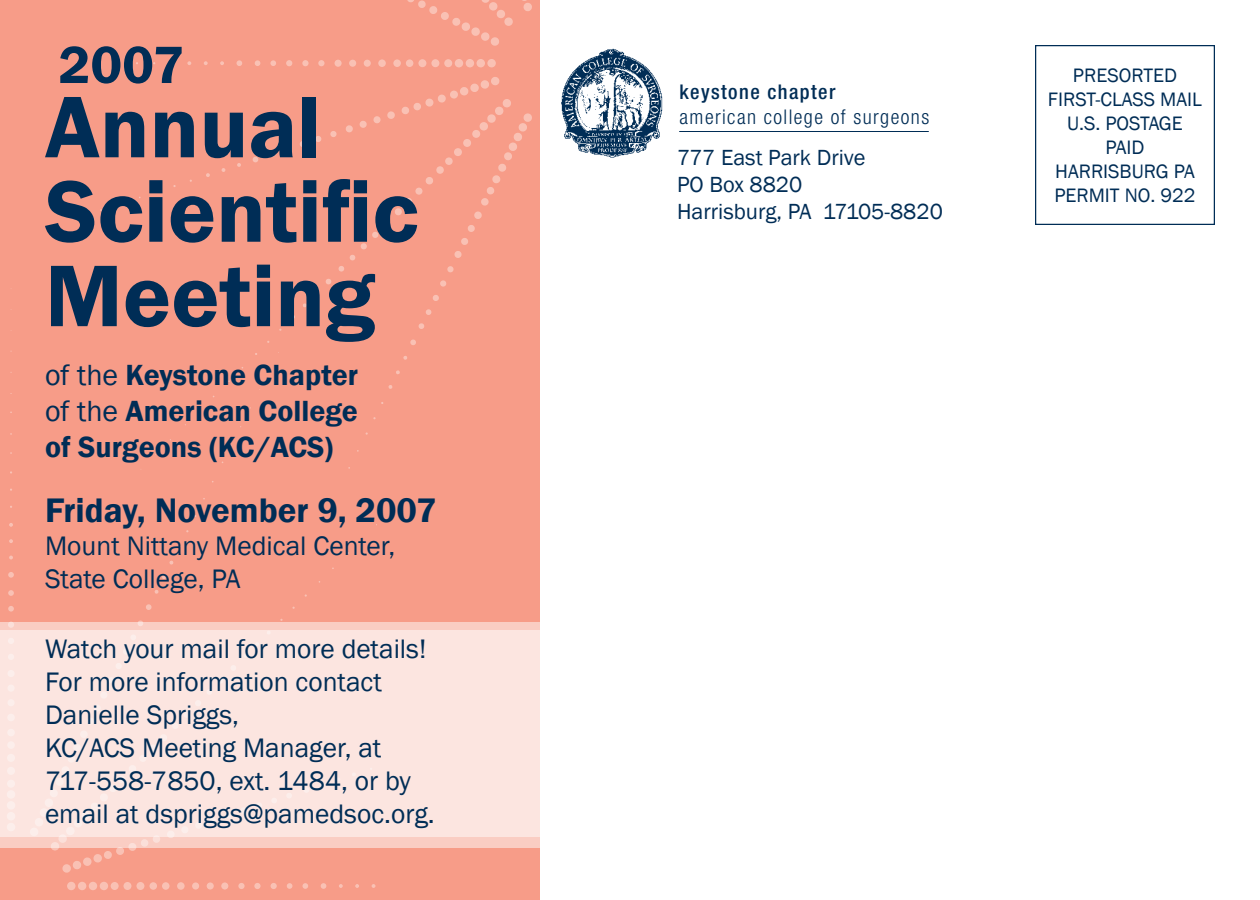
<style>
.page{position:relative;width:1260px;height:900px;background:#fff}
.page>*{position:absolute;margin:0;border:0;box-sizing:border-box;transform-origin:0 0}
.t1{font:600 90.5px/84.5px "Franklin Gothic";color:#002d56}
.t2{font:600 54.25px "Franklin Gothic";color:#002d56}
.t3{font:600 35px "Franklin Gothic";color:#002d56}
.t4{font:600 30px/36px "Franklin Gothic";color:#002d56;text-align:justify}
.t5{font:27.5px/33px "Franklin Gothic";color:#002d56}
.t6{font:22.5px/27px "Franklin Gothic";color:#002d56}
.t7{font:300 condensed 20.25px "Helvetica Neue";letter-spacing:.07em;color:#002d56}
.t8{font:500 condensed 20.25px "Helvetica Neue";letter-spacing:.07em;color:#002d56}
.t9{font:20px/24px "Franklin Gothic";color:#002d56;text-align:center}
.s1{font-weight:400}
</style>
<div class="page">
<hr style="left:679px;top:131px;width:250px;height:1px;background:#002d56">
<img style="left:561px;top:48px;width:102px;height:110px">
<div style="left:0;top:0;width:540px;height:900px;background:#f79c88"></div>
<svg style="left:8px;top:606px;width:6px;height:6px"></svg>
<svg style="left:8px;top:590px;width:6px;height:6px"></svg>
<svg style="left:8px;top:572px;width:6px;height:6px"></svg>
<svg style="left:9px;top:556px;width:4px;height:3px"></svg>
<svg style="left:9px;top:539px;width:4px;height:4px"></svg>
<svg style="left:9px;top:523px;width:4px;height:4px"></svg>
<div style="left:67px;top:882px;width:9px;height:8px;background:#f9c1b4;border-radius:50%"></div>
<div style="left:78px;top:882px;width:8px;height:8px;background:#f9c1b4;border-radius:50%"></div>
<div style="left:89px;top:882px;width:8px;height:8px;background:#f9c1b4;border-radius:50%"></div>
<div style="left:100px;top:882px;width:8px;height:8px;background:#f9c1b4;border-radius:50%"></div>
<div style="left:111px;top:882px;width:8px;height:8px;background:#f9c1b4;border-radius:50%"></div>
<div style="left:123px;top:882px;width:8px;height:8px;background:#f9c1b4;border-radius:50%"></div>
<div style="left:136px;top:882px;width:8px;height:8px;background:#f9c1b4;border-radius:50%"></div>
<div style="left:150px;top:882px;width:7px;height:8px;background:#f9c1b4;border-radius:50%"></div>
<div style="left:162px;top:882px;width:8px;height:8px;background:#f9c1b4;border-radius:50%"></div>
<div style="left:177px;top:882px;width:8px;height:8px;background:#f9c1b4;border-radius:50%"></div>
<div style="left:192px;top:882px;width:7px;height:8px;background:#f9c1b4;border-radius:50%"></div>
<svg style="left:207px;top:882px;width:7px;height:8px"></svg>
<svg style="left:221px;top:882px;width:7px;height:8px"></svg>
<div style="left:238px;top:883px;width:7px;height:6px;background:#f9c1b4;border-radius:50%"></div>
<div style="left:254px;top:883px;width:7px;height:6px;background:#f9c1b4;border-radius:50%"></div>
<svg style="left:271px;top:883px;width:6px;height:6px"></svg>
<svg style="left:287px;top:883px;width:5px;height:6px"></svg>
<svg style="left:303px;top:883px;width:5px;height:6px"></svg>
<svg style="left:321px;top:883px;width:5px;height:6px"></svg>
<svg style="left:339px;top:884px;width:4px;height:4px"></svg>
<svg style="left:355px;top:884px;width:4px;height:4px"></svg>
<svg style="left:372px;top:884px;width:3px;height:4px"></svg>
<svg style="left:62px;top:864px;width:9px;height:9px"></svg>
<svg style="left:72px;top:860px;width:10px;height:10px"></svg>
<svg style="left:83px;top:857px;width:9px;height:9px"></svg>
<svg style="left:93px;top:854px;width:9px;height:9px"></svg>
<svg style="left:103px;top:850px;width:9px;height:9px"></svg>
<div style="left:116px;top:846px;width:9px;height:9px;background:#f9c1b4;border-radius:3px"></div>
<svg style="left:29px;top:847px;width:195px;height:4px"></svg>
<div style="left:145px;top:604px;width:7px;height:6px;background:#f9c1b4;border-radius:2px"></div>
<svg style="left:154px;top:590px;width:5px;height:4px"></svg>
<svg style="left:162px;top:575px;width:4px;height:4px"></svg>
<svg style="left:169px;top:560px;width:5px;height:5px"></svg>
<div style="left:487px;top:59px;width:9px;height:8px;background:#f9c1b4;border-radius:50%"></div>
<div style="left:477px;top:59px;width:8px;height:8px;background:#f9c1b4;border-radius:50%"></div>
<div style="left:466px;top:59px;width:8px;height:8px;background:#f9c1b4;border-radius:50%"></div>
<div style="left:455px;top:59px;width:8px;height:8px;background:#f9c1b4;border-radius:50%"></div>
<div style="left:444px;top:59px;width:8px;height:8px;background:#f9c1b4;border-radius:50%"></div>
<div style="left:431px;top:59px;width:8px;height:8px;background:#f9c1b4;border-radius:50%"></div>
<div style="left:418px;top:59px;width:8px;height:8px;background:#f9c1b4;border-radius:50%"></div>
<div style="left:406px;top:59px;width:7px;height:8px;background:#f9c1b4;border-radius:50%"></div>
<div style="left:393px;top:59px;width:8px;height:8px;background:#f9c1b4;border-radius:50%"></div>
<div style="left:378px;top:59px;width:8px;height:8px;background:#f9c1b4;border-radius:50%"></div>
<div style="left:364px;top:60px;width:7px;height:7px;background:#f9c1b4;border-radius:50%"></div>
<div style="left:349px;top:60px;width:7px;height:7px;background:#f9c1b4;border-radius:50%"></div>
<div style="left:335px;top:60px;width:7px;height:7px;background:#f9c1b4;border-radius:50%"></div>
<div style="left:318px;top:60px;width:7px;height:6px;background:#f9c1b4;border-radius:50%"></div>
<div style="left:302px;top:60px;width:7px;height:6px;background:#f9c1b4;border-radius:50%"></div>
<svg style="left:286px;top:60px;width:6px;height:6px"></svg>
<svg style="left:270px;top:60px;width:6px;height:6px"></svg>
<svg style="left:255px;top:60px;width:5px;height:6px"></svg>
<svg style="left:237px;top:60px;width:5px;height:6px"></svg>
<svg style="left:220px;top:61px;width:4px;height:4px"></svg>
<svg style="left:204px;top:61px;width:4px;height:4px"></svg>
<svg style="left:187px;top:61px;width:4px;height:4px"></svg>
<svg style="left:325px;top:279px;width:7px;height:6px"></svg>
<svg style="left:314px;top:292px;width:4px;height:4px"></svg>
<svg style="left:303px;top:303px;width:4px;height:4px"></svg>
<svg style="left:291px;top:315px;width:4px;height:4px"></svg>
<svg style="left:490px;top:76px;width:10px;height:10px"></svg>
<svg style="left:480px;top:80px;width:10px;height:9px"></svg>
<svg style="left:470px;top:83px;width:9px;height:10px"></svg>
<svg style="left:459px;top:86px;width:10px;height:10px"></svg>
<svg style="left:450px;top:90px;width:8px;height:9px"></svg>
<svg style="left:437px;top:94px;width:9px;height:9px"></svg>
<div style="left:425px;top:98px;width:9px;height:9px;background:#f7a491;border-radius:3px"></div>
<svg style="left:330px;top:131px;width:7px;height:7px"></svg>
<div style="left:315px;top:136px;width:7px;height:6px;background:#f9c1b4;border-radius:3px"></div>
<svg style="left:299px;top:141px;width:7px;height:7px"></svg>
<svg style="left:285px;top:146px;width:6px;height:6px"></svg>
<svg style="left:270px;top:151px;width:6px;height:6px"></svg>
<svg style="left:252px;top:156px;width:7px;height:7px"></svg>
<svg style="left:237px;top:163px;width:4px;height:4px"></svg>
<svg style="left:221px;top:168px;width:5px;height:4px"></svg>
<svg style="left:206px;top:173px;width:4px;height:4px"></svg>
<svg style="left:338px;top:99px;width:194px;height:174px"></svg>
<svg style="left:440px;top:280px;width:7px;height:7px"></svg>
<svg style="left:433px;top:295px;width:6px;height:6px"></svg>
<div style="left:425px;top:309px;width:7px;height:6px;background:#f9c1b4;border-radius:2px"></div>
<div style="left:418px;top:323px;width:7px;height:6px;background:#f9c1b4;border-radius:2px"></div>
<div style="left:410px;top:339px;width:6px;height:7px;background:#f9c1b4;border-radius:2px"></div>
<svg style="left:403px;top:356px;width:4px;height:4px"></svg>
<svg style="left:396px;top:370px;width:4px;height:4px"></svg>
<svg style="left:388px;top:385px;width:5px;height:4px"></svg>
<svg style="left:523px;top:2px;width:9px;height:10px"></svg>
<svg style="left:407px;top:0;width:106px;height:46px"></svg>
<div style="left:1035px;top:45px;width:180px;height:180px;border:1px solid #002d56"></div>
<div style="left:0;top:630px;width:540px;height:217px;background:#facdc3"></div>
<div style="left:0;top:622px;width:540px;height:215px;background:#fce5e0"></div>
<h2 class="t2" style="left:59px;top:31px;width:127px">2007</h2>
<h1 class="t1" style="left:45px;top:86px;width:375px">Annual<br>Scientific<br>Meeting</h1>
<p class="t4" style="left:45px;top:357px;width:315px"><span class="s1">of the</span> Keystone Chapter <span class="s1">of the</span> American College of Surgeons (KC/ACS)</p>
<p class="t3" style="left:45px;top:488px;width:393px">Friday, November 9, 2007</p>
<p class="t5" style="left:45px;top:529px;width:352px">Mount Nittany Medical Center,<br>State College, PA</p>
<p class="t5" style="left:45px;top:633px;width:391px">Watch your mail for more details!<br>For more information contact<br>Danielle Spriggs,<br>KC/ACS Meeting Manager, at<br>717-558-7850, ext. 1484, or by email at dspriggs@pamedsoc.org.</p>
<p class="t8" style="left:680px;top:80px;width:157px">keystone chapter</p>
<p class="t7" style="left:680px;top:105px;width:251px">american college of surgeons</p>
<p class="t6" style="left:677px;top:145px;width:267px">777 East Park Drive<br>PO Box 8820<br>Harrisburg, PA 17105-8820</p>
<p class="t9" style="left:1048px;top:64px;width:156px">PRESORTED<br>FIRST-CLASS MAIL<br>U.S. POSTAGE<br>PAID<br>HARRISBURG PA<br>PERMIT NO. 922</p>
</div>
